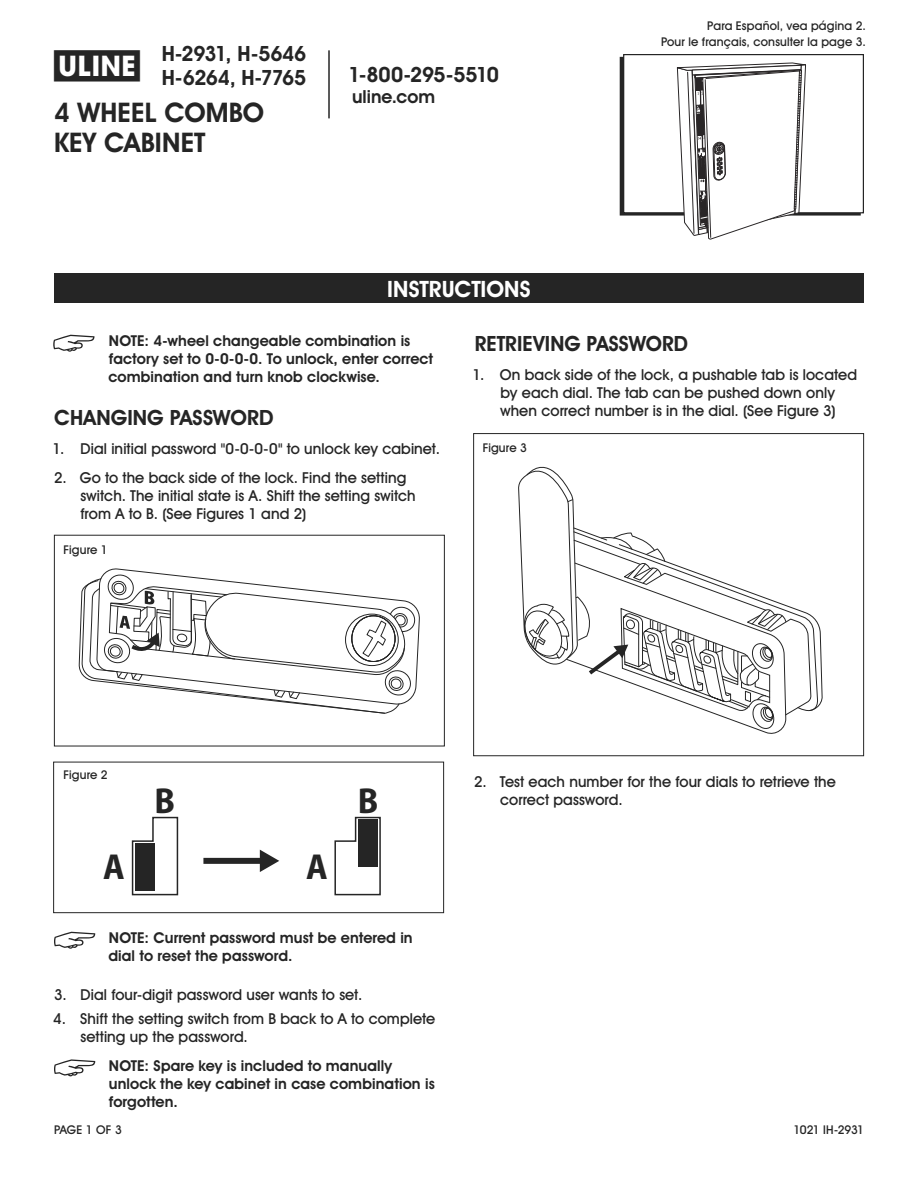
<style>
.page{position:relative;width:918px;height:1188px;background:#fff}
.page>*{position:absolute;margin:0;border:0;box-sizing:border-box;transform-origin:0 0}
.t1{font:700 semi-condensed 36.3px "Myriad Pro";color:#252525}
.t2{font:700 28.5px "Uline Two Knine";color:#252525}
.t3{font:700 27px/30px "Uline Two Knine";letter-spacing:.005em;color:#252525}
.t4{font:700 22.5px "Uline Two Knine";color:#fff}
.t5{font:700 21px "Uline Two Knine";letter-spacing:-.005em;color:#252525}
.t6{font:700 21px/24px "Uline Two Knine";letter-spacing:-.025em;color:#252525}
.t7{font:700 18px "Uline Two Knine";color:#252525}
.t8{font:15px/18px "Uline Two Knine";letter-spacing:.005em;color:#252525}
.t9{font:700 15px/18px "Uline Two Knine";letter-spacing:.005em;color:#252525}
.t10{font:12px/16.8px "Uline Two Knine";letter-spacing:.015em;color:#252525;text-align:right}
.t11{font:12px "Uline Two Knine";letter-spacing:-.025em;color:#252525}
</style>
<div class="page">
<hr style="left:328px;top:50px;width:2px;height:68px;background:#252525">
<div style="left:54px;top:273px;width:810px;height:30px;background:#252525"></div>
<svg style="left:54px;top:932px;width:41px;height:17px"></svg>
<svg style="left:54px;top:1059px;width:41px;height:17px"></svg>
<div style="left:623px;top:54px;width:241px;height:159px;border:1px solid #252525"></div>
<svg style="left:677px;top:62px;width:130px;height:178px"></svg>
<svg style="left:518px;top:466px;width:305px;height:268px"></svg>
<div style="left:473px;top:433px;width:391px;height:323px;border:1px solid #252525"></div>
<svg style="left:104px;top:568px;width:316px;height:106px"></svg>
<svg style="left:78px;top:573px;width:339px;height:141px"></svg>
<div style="left:54px;top:535px;width:391px;height:211px;border:1px solid #252525"></div>
<svg style="left:131px;top:816px;width:48px;height:80px"></svg>
<div style="left:135px;top:843px;width:20px;height:48px;background:#252525"></div>
<svg style="left:334px;top:816px;width:47px;height:80px"></svg>
<div style="left:358px;top:820px;width:20px;height:47px;background:#252525"></div>
<svg style="left:203px;top:850px;width:76px;height:22px"></svg>
<div style="left:53px;top:762px;width:391px;height:151px;border:1px solid #252525"></div>
<svg style="left:53px;top:335px;width:41px;height:17px"></svg>
<h2 class="t2" style="left:54px;top:49px;width:87px">π</h2>
<h3 class="t6" style="left:162px;top:42px;width:146px">H-2931, H-5646<br>H-6264, H-7765</h3>
<h3 class="t3" style="left:54px;top:97px;width:212px">4 WHEEL COMBO<br>KEY CABINET</h3>
<h3 class="t5" style="left:348px;top:62px;width:152px">1-800-295-5510</h3>
<p class="t7" style="left:352px;top:86px;width:84px">uline.com</p>
<p class="t10" style="left:661px;top:17px;width:206px">Para Español, vea página 2.<br>Pour le français, consulter la page 3.</p>
<h3 class="t4" style="left:387px;top:275px;width:145px">INSTRUCTIONS</h3>
<p class="t9" style="left:108px;top:332px;width:326px">NOTE: 4-wheel changeable combination is factory set to 0-0-0-0. To unlock, enter correct combination and turn knob clockwise.</p>
<h3 class="t5" style="left:54px;top:405px;width:221px">CHANGING PASSWORD</h3>
<p class="t8" style="left:53px;top:439px;width:389px">1. Dial initial password "0-0-0-0" to unlock key cabinet.</p>
<p class="t8" style="left:80px;top:468px;width:337px;text-indent:-26px">2. Go to the back side of the lock. Find the setting switch. The initial state is A. Shift the setting switch from A to B. (See Figures 1 and 2)</p>
<h3 class="t5" style="left:475px;top:331px;width:215px">RETRIEVING PASSWORD</h3>
<p class="t8" style="left:473px;top:365px;width:386px;text-align:center">1. On back side of the lock, a pushable tab is located by each dial. The tab can be pushed down only<br>when correct number is in the dial. (See Figure 3)</p>
<p class="t10" style="left:483px;top:439px;width:46px">Figure 3</p>
<p class="t10" style="left:64px;top:541px;width:46px">Figure 1</p>
<p class="t10" style="left:64px;top:766px;width:46px">Figure 2</p>
<h1 class="t1" style="left:103px;top:843px;width:23px">A</h1>
<h1 class="t1" style="left:155px;top:778px;width:22px">B</h1>
<h1 class="t1" style="left:306px;top:843px;width:23px">A</h1>
<h1 class="t1" style="left:358px;top:778px;width:22px">B</h1>
<p class="t9" style="left:108px;top:929px;width:306px">NOTE: Current password must be entered in dial to reset the password.</p>
<p class="t8" style="left:54px;top:985px;width:310px">3. Dial four-digit password user wants to set.</p>
<p class="t8" style="left:80px;top:1010px;width:356px;text-indent:-27px">4. Shift the setting switch from B back to A to complete setting up the password.</p>
<p class="t9" style="left:109px;top:1057px;width:327px">NOTE: Spare key is included to manually unlock the key cabinet in case combination is forgotten.</p>
<p class="t8" style="left:500px;top:772px;width:337px;text-indent:-26px">2. Test each number for the four dials to retrieve the correct password.</p>
<p class="t10" style="left:54px;top:1121px;width:69px">PAGE 1 OF 3</p>
<p class="t11" style="left:794px;top:1122px;width:72px">1021 IH-2931</p>
</div>
